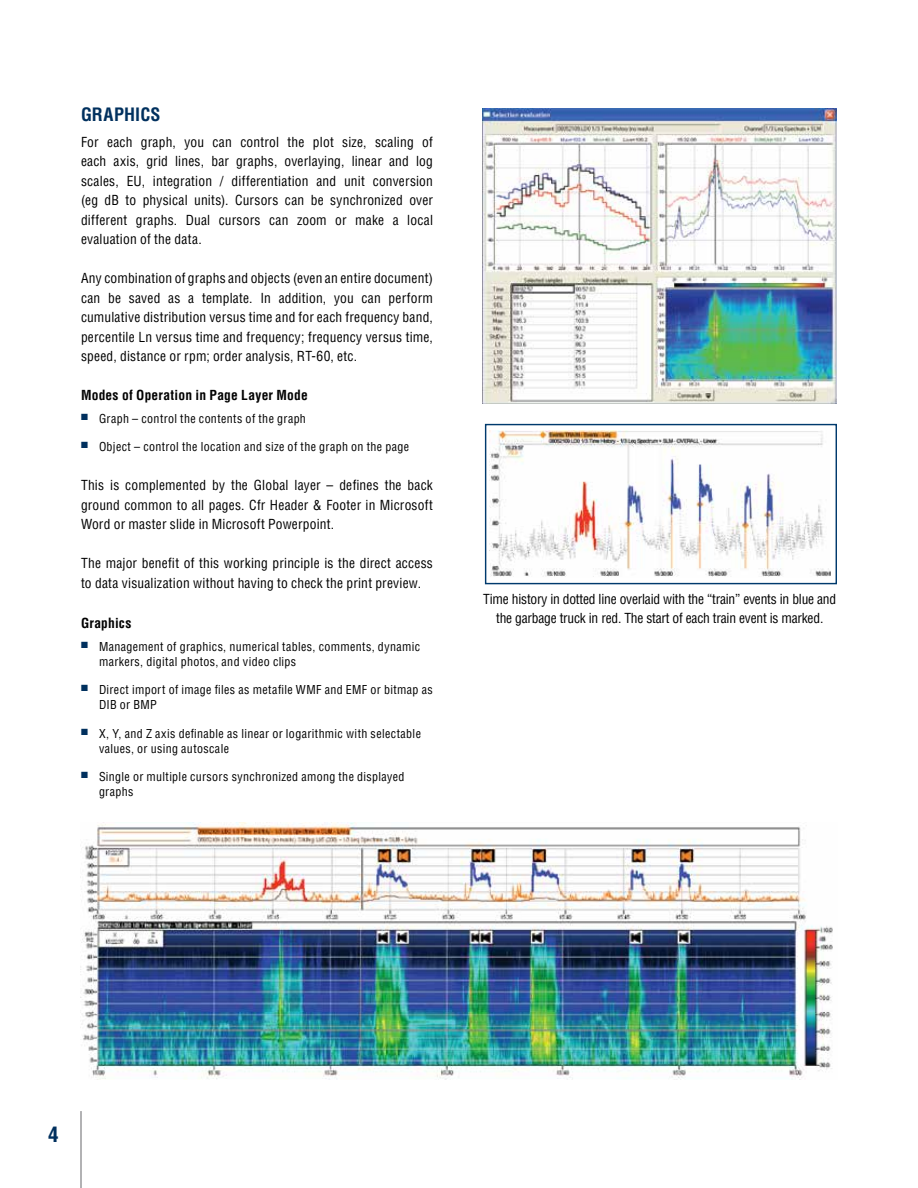
<style>
.page{position:relative;width:918px;height:1188px;background:#fff}
.page>*{position:absolute;margin:0;border:0;box-sizing:border-box;transform-origin:0 0}
.t1{font:700 condensed 21px "Helvetica LT Pro";color:#00305e}
.t2{font:700 condensed 18px "Helvetica LT Pro";letter-spacing:.015em;color:#00305e}
.t3{font:condensed 13.5px/19.5px "Helvetica LT Pro";letter-spacing:.01em;color:#000;text-align:justify}
.t4{font:condensed 13.5px/19.5px "Helvetica LT Pro";letter-spacing:-.015em;color:#000;text-align:center}
.t5{font:700 condensed 13.5px "Helvetica LT Pro";letter-spacing:.015em;color:#000}
.t6{font:condensed 12px/15px "Helvetica LT Pro";letter-spacing:.03em;color:#000}
</style>
<div class="page">
<hr style="left:80px;top:1111px;width:2px;height:77px;background:#77787b">
<img style="left:80px;top:823px;width:753px;height:257px">
<img style="left:482px;top:108px;width:355px;height:296px">
<img style="left:489px;top:431px;width:341px;height:146px">
<div style="left:485px;top:424px;width:352px;height:160px;border:1px solid #003a6d"></div>
<h2 class="t2" style="left:81px;top:102px;width:81px">GRAPHICS</h2>
<p class="t3" style="left:81px;top:132px;width:354px">For each graph, you can control the plot size, scaling of each axis, grid lines, bar graphs, overlaying, linear and log scales, EU, integration / differentiation and unit conversion (eg dB to physical units). Cursors can be synchronized over different graphs. Dual cursors can zoom or make a local evaluation of the data.</p>
<p class="t3" style="left:81px;top:269px;width:354px">Any combination of graphs and objects (even an entire document) can be saved as a template. In addition, you can perform cumulative distribution versus time and for each frequency band, percentile Ln versus time and frequency; frequency versus time, speed, distance or rpm; order analysis, RT‑60, etc.</p>
<p class="t5" style="left:81px;top:386px;width:228px">Modes of Operation in Page Layer Mode</p>
<p class="t6" style="left:81px;top:411px;width:226px"><sup>■</sup> Graph – control the contents of the graph</p>
<p class="t6" style="left:81px;top:439px;width:330px"><sup>■</sup> Object – control the location and size of the graph on the page</p>
<p class="t3" style="left:81px;top:476px;width:353px">This is complemented by the Global layer – defines the back ground common to all pages. Cfr Header &amp; Footer in Microsoft Word or master slide in Microsoft Powerpoint.</p>
<p class="t3" style="left:81px;top:554px;width:353px">The major benefit of this working principle is the direct access to data visualization without having to check the print preview.</p>
<p class="t5" style="left:81px;top:614px;width:52px">Graphics</p>
<p class="t6" style="left:99px;top:639px;width:323px;text-indent:-18px"><sup>■</sup> Management of graphics, numerical tables, comments, dynamic markers, digital photos, and video clips</p>
<p class="t6" style="left:99px;top:682px;width:335px;text-indent:-18px"><sup>■</sup> Direct import of image files as metafile WMF and EMF or bitmap as<br>DIB or BMP</p>
<p class="t6" style="left:99px;top:726px;width:324px;text-indent:-18px"><sup>■</sup> X, Y, and Z axis definable as linear or logarithmic with selectable values, or using autoscale</p>
<p class="t6" style="left:99px;top:769px;width:307px;text-indent:-18px"><sup>■</sup> Single or multiple cursors synchronized among the displayed graphs</p>
<p class="t4" style="left:483px;top:589px;width:355px">Time history in dotted line overlaid with the “train” events in blue and the garbage truck in red. The start of each train event is marked.</p>
<h1 class="t1" style="left:48px;top:1120px;width:12px">4</h1>
</div>
